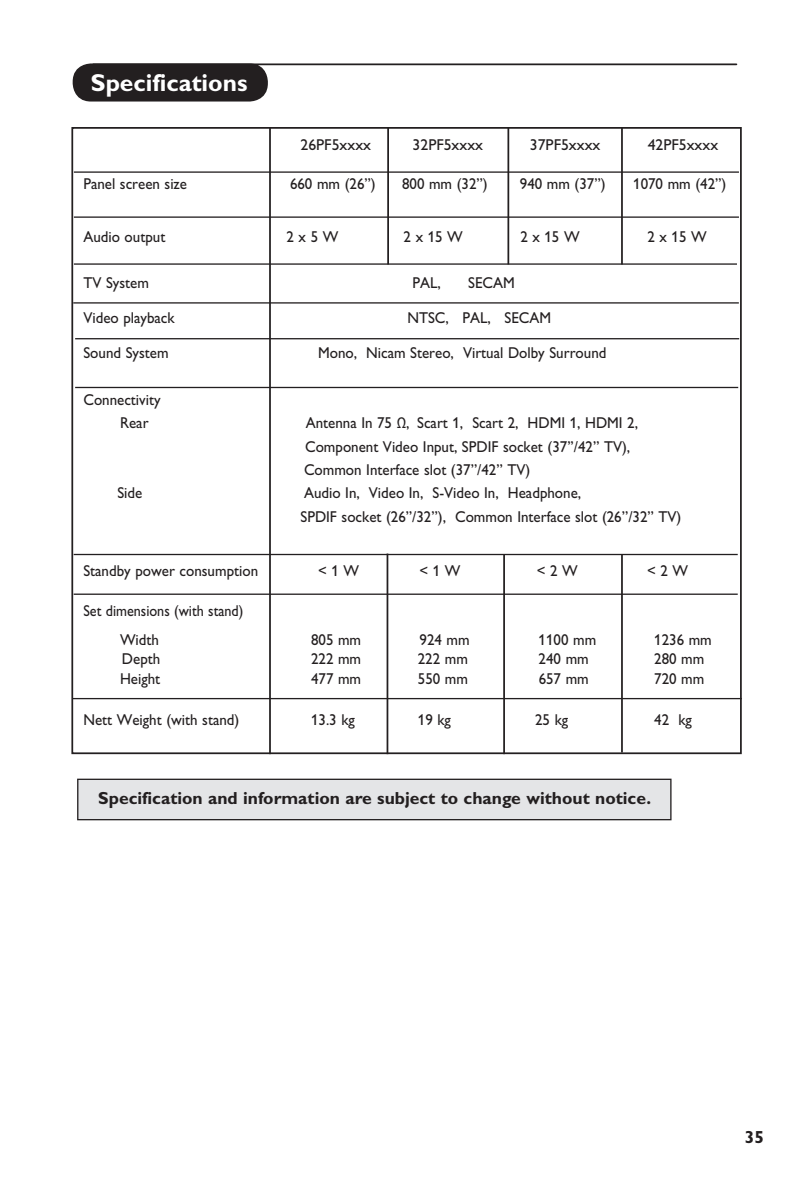
<style>
.page{position:relative;width:797px;height:1194px;background:#fff}
.page>*{position:absolute;margin:0;border:0;box-sizing:border-box;transform-origin:0 0}
.t1{font:700 24.5px "Gill Alt One";color:#fff}
.t2{font:700 17.5px "Gill Sans Std";color:#231f20}
.t3{font:700 17.5px "Gill Alt One";color:#231f20}
.t4{font:15.75px/23.3px "Gill Alt One";color:#231f20;scale:.95 1}
.t5{font:15.75px "Gill Alt One";color:#231f20}
.t6{font:15.75px/28.9px "Gill Alt One";color:#231f20;scale:.9 1}
.s1{font-family:"Gill Sans Std"}
</style>
<div class="page">
<div style="left:72px;top:63px;width:197px;height:38px;background:#231f20"></div>
<hr style="left:93px;top:63px;width:643px;height:2px;background:#231f20">
<svg style="left:71px;top:127px;width:671px;height:626px"></svg>
<hr style="left:74px;top:171px;width:665px;height:2px;background:#231f20">
<hr style="left:269px;top:128px;width:2px;height:626px;background:#231f20">
<hr style="left:507px;top:128px;width:2px;height:136px;background:#231f20">
<hr style="left:74px;top:216px;width:665px;height:2px;background:#231f20">
<hr style="left:74px;top:263px;width:663px;height:2px;background:#231f20">
<hr style="left:73px;top:302px;width:665px;height:1px;background:#231f20">
<hr style="left:75px;top:387px;width:663px;height:1px;background:#231f20">
<hr style="left:75px;top:338px;width:664px;height:1px;background:#231f20">
<hr style="left:74px;top:554px;width:663px;height:1px;background:#231f20">
<hr style="left:74px;top:593px;width:663px;height:2px;background:#231f20">
<hr style="left:73px;top:698px;width:668px;height:1px;background:#231f20">
<hr style="left:386px;top:553px;width:2px;height:201px;background:#231f20">
<hr style="left:387px;top:128px;width:2px;height:136px;background:#231f20">
<hr style="left:621px;top:128px;width:2px;height:136px;background:#231f20">
<hr style="left:503px;top:554px;width:2px;height:200px;background:#231f20">
<hr style="left:621px;top:555px;width:2px;height:197px;background:#231f20">
<div style="left:78px;top:779px;width:593px;height:40px;background:#e4e5e7"></div>
<div style="left:77px;top:778px;width:594px;height:42px;border:1px solid #231f20"></div>
<h1 class="t1" style="left:91px;top:68px;width:158px">Specifications</h1>
<p class="t5" style="left:300px;top:136px;width:72px">26PF5xxxx</p>
<p class="t5" style="left:412px;top:136px;width:72px">32PF5xxxx</p>
<p class="t5" style="left:530px;top:136px;width:72px">37PF5xxxx</p>
<p class="t5" style="left:647px;top:136px;width:72px">42PF5xxxx</p>
<p class="t4" style="left:83px;top:172px;width:111px">Panel screen size</p>
<p class="t4" style="left:290px;top:172px;width:92px">660 mm (26”)</p>
<p class="t4" style="left:402px;top:172px;width:92px">800 mm (32”)</p>
<p class="t4" style="left:520px;top:172px;width:92px">940 mm (37”)</p>
<p class="t4" style="left:633px;top:172px;width:100px">1070 mm (42”)</p>
<p class="t4" style="left:83px;top:224px;width:88px">Audio output</p>
<p class="t4" style="left:286px;top:224px;width:56px">2 x 5 W</p>
<p class="t4" style="left:403px;top:224px;width:64px">2 x 15 W</p>
<p class="t4" style="left:520px;top:224px;width:64px">2 x 15 W</p>
<p class="t4" style="left:647px;top:224px;width:64px">2 x 15 W</p>
<p class="t4" style="left:83px;top:271px;width:70px">TV System</p>
<p class="t4" style="left:412px;top:271px;width:31px">PAL,</p>
<p class="t4" style="left:468px;top:271px;width:51px">SECAM</p>
<p class="t4" style="left:83px;top:306px;width:98px">Video playback</p>
<p class="t4" style="left:407px;top:306px;width:153px">NTSC, PAL, SECAM</p>
<p class="t4" style="left:83px;top:341px;width:91px">Sound System</p>
<p class="t4" style="left:318px;top:341px;width:305px">Mono, Nicam Stereo, Virtual Dolby Surround</p>
<p class="t4" style="left:120px;top:388px;width:44px;text-indent:-37px">Connectivity<br>Rear</p>
<p class="t4" style="left:304px;top:411px;width:353px">Antenna In 75 <span class="s1">Ω,</span> Scart 1, Scart 2, HDMI 1, HDMI 2,<br>Component Video Input, SPDIF socket (37’’/42” TV),<br>Common Interface slot (37’’/42” TV)</p>
<p class="t4" style="left:117px;top:481px;width:28px">Side</p>
<p class="t4" style="left:300px;top:481px;width:402px">Audio In, Video In, S-Video In, Headphone,<br>SPDIF socket (26”/32”), Common Interface slot (26’’/32” TV)</p>
<p class="t4" style="left:83px;top:559px;width:185px">Standby power consumption</p>
<p class="t4" style="left:318px;top:559px;width:45px">&lt; 1 W</p>
<p class="t4" style="left:419px;top:559px;width:45px">&lt; 1 W</p>
<p class="t4" style="left:537px;top:559px;width:45px">&lt; 2 W</p>
<p class="t4" style="left:647px;top:559px;width:45px">&lt; 2 W</p>
<p class="t6" style="left:120px;top:596px;width:138px;text-indent:-37px">Set dimensions (with stand)<br>Width</p>
<p class="t4" style="left:311px;top:628px;width:54px">805 mm</p>
<p class="t4" style="left:419px;top:628px;width:54px">924 mm</p>
<p class="t4" style="left:538px;top:628px;width:62px">1100 mm</p>
<p class="t4" style="left:654px;top:628px;width:62px">1236 mm</p>
<p class="t4" style="left:122px;top:647px;width:42px">Depth</p>
<p class="t4" style="left:311px;top:647px;width:54px">222 mm</p>
<p class="t4" style="left:418px;top:647px;width:54px">222 mm</p>
<p class="t4" style="left:538px;top:647px;width:54px">240 mm</p>
<p class="t4" style="left:654px;top:647px;width:54px">280 mm</p>
<p class="t4" style="left:120px;top:667px;width:44px">Height</p>
<p class="t4" style="left:311px;top:667px;width:54px">477 mm</p>
<p class="t4" style="left:418px;top:667px;width:54px">550 mm</p>
<p class="t4" style="left:538px;top:667px;width:54px">657 mm</p>
<p class="t4" style="left:654px;top:667px;width:54px">720 mm</p>
<p class="t4" style="left:83px;top:708px;width:166px">Nett Weight (with stand)</p>
<p class="t4" style="left:311px;top:708px;width:48px">13.3 kg</p>
<p class="t4" style="left:418px;top:708px;width:36px">19 kg</p>
<p class="t4" style="left:535px;top:708px;width:36px">25 kg</p>
<p class="t4" style="left:654px;top:708px;width:41px">42 kg</p>
<p class="t2" style="left:98px;top:787px;width:554px">Specification and information are subject to change without notice.</p>
<p class="t3" style="left:745px;top:1126px;width:21px">35</p>
</div>
